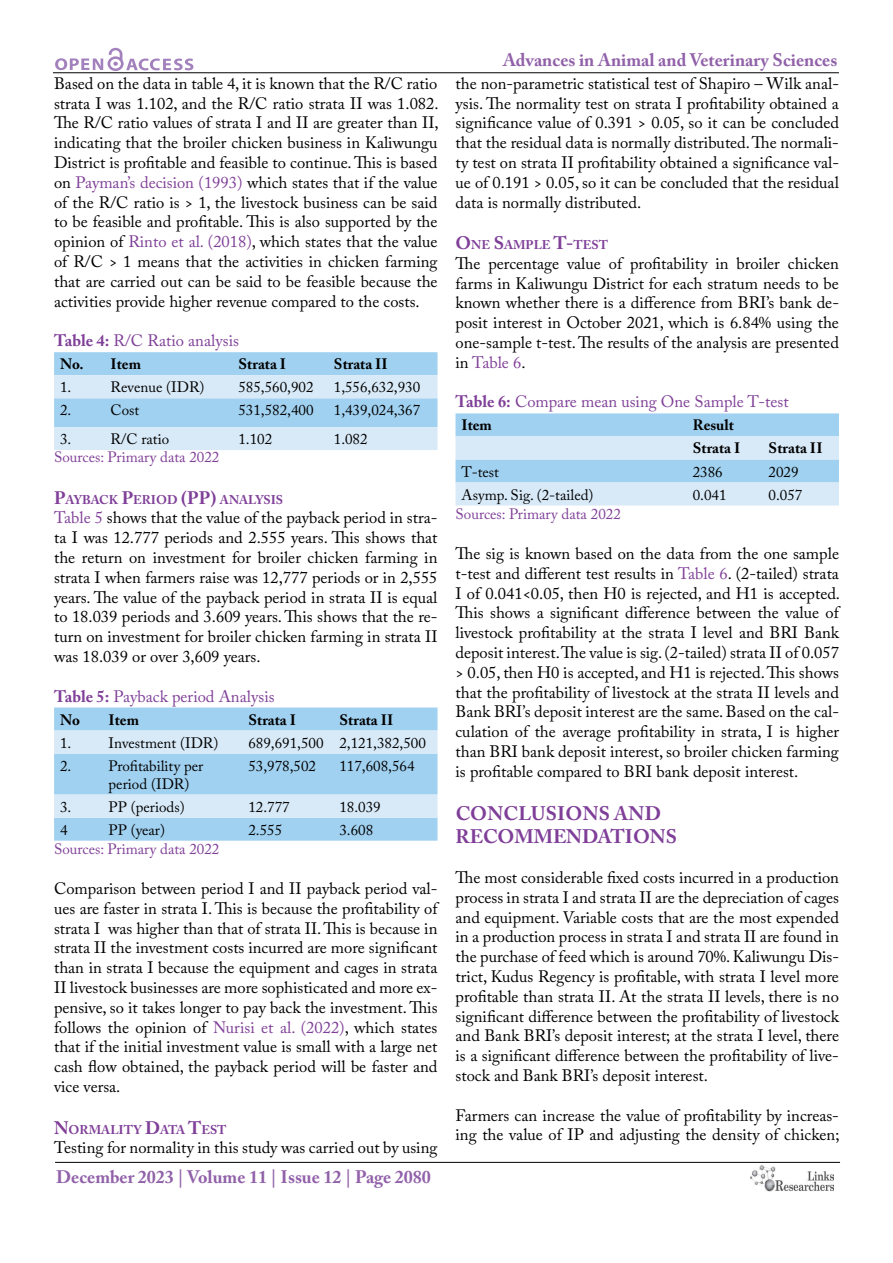
<style>
.page{position:relative;width:893px;height:1263px;background:#fff}
.page>*{position:absolute;margin:0;border:0;box-sizing:border-box;transform-origin:0 0}
.t1{font:700 19.5px/23.4px "Adobe Caslon Pro";color:#7f3f98}
.t2{font:700 18px "Adobe Caslon Pro";color:#9161a9}
.t3{font:16.5px/19.8px "Adobe Caslon Pro";color:#000;text-align:justify}
.t4{font:16.5px "Adobe Caslon Pro";color:#7f3f98}
.t5{font:15px/18px "Adobe Caslon Pro";color:#000}
.t6{font:15px "Adobe Caslon Pro";color:#7f3f98}
.t7{font:700 15px/23px "Adobe Caslon Pro";color:#000}
.t8{font:700 12.6px "Adobe Caslon Pro";color:#7f3f98}
.s1{color:#7f3f98}
.s2{font-weight:700}
.s3{font-size:18px}
</style>
<div class="page">
<hr style="left:53px;top:72px;width:786px;height:1px;background:#000">
<hr style="left:55px;top:1162px;width:785px;height:1px;background:#000">
<svg style="left:55px;top:48px;width:138px;height:23px"></svg>
<img style="left:750px;top:1166px;width:83px;height:26px">
<svg style="left:54px;top:352px;width:383px;height:98px"></svg>
<div style="left:54px;top:707px;width:383px;height:134px;background:#a1d1f0"></div>
<svg style="left:54px;top:730px;width:383px;height:88px"></svg>
<svg style="left:455px;top:413px;width:384px;height:92px"></svg>
<p class="t3" style="left:54px;top:73px;width:386px">Based on the data in table 4, it is known that the R/C ratio strata I was 1.102, and the R/C ratio strata II was 1.082.<br>The R/C ratio values of strata I and II are greater than II, indicating that the broiler chicken business in Kaliwungu District is profitable and feasible to continue. This is based on <span class="s1">Payman’s decision (1993)</span> which states that if the value of the R/C ratio is &gt; 1, the livestock business can be said to be feasible and profitable. This is also supported by the opinion of <span class="s1">Rinto et al. (2018)</span>, which states that the value of R/C &gt; 1 means that the activities in chicken farming that are carried out can be said to be feasible because the activities provide higher revenue compared to the costs.</p>
<p class="t4" style="left:54px;top:331px;width:186px"><span class="s2">Table 4:</span> R/C Ratio analysis</p>
<p class="t7" style="left:60px;top:353px;width:82px">No. Item</p>
<p class="t7" style="left:238px;top:353px;width:49px">Strata I</p>
<p class="t7" style="left:334px;top:353px;width:55px">Strata II</p>
<p class="t5" style="left:60px;top:378px;width:13px">1.</p>
<p class="t5" style="left:111px;top:378px;width:95px">Revenue (IDR)</p>
<p class="t5" style="left:238px;top:378px;width:77px">585,560,902</p>
<p class="t5" style="left:334px;top:378px;width:88px">1,556,632,930</p>
<p class="t5" style="left:60px;top:401px;width:13px">2.</p>
<p class="t5" style="left:111px;top:401px;width:30px">Cost</p>
<p class="t5" style="left:238px;top:401px;width:77px">531,582,400</p>
<p class="t5" style="left:334px;top:401px;width:88px">1,439,024,367</p>
<p class="t5" style="left:60px;top:430px;width:13px">3.</p>
<p class="t5" style="left:111px;top:430px;width:60px">R/C ratio</p>
<p class="t5" style="left:238px;top:430px;width:35px">1.102</p>
<p class="t5" style="left:334px;top:430px;width:35px">1.082</p>
<p class="t6" style="left:54px;top:448px;width:167px">Sources: Primary data 2022</p>
<p class="t8" style="left:54px;top:492px;width:229px"><span class="s3">P</span>AYBACK <span class="s3">P</span>ERIOD <span class="s3">(PP )</span> ANALYSIS</p>
<p class="t3" style="left:54px;top:508px;width:385px"><span class="s1">Table 5</span> shows that the value of the payback period in stra&shy;ta I was 12.777 periods and 2.555 years. This shows that the return on investment for broiler chicken farming in strata I when farmers raise was 12,777 periods or in 2,555 years. The value of the payback period in strata II is equal to 18.039 periods and 3.609 years. This shows that the re&shy;turn on investment for broiler chicken farming in strata II was 18.039 or over 3,609 years.</p>
<p class="t4" style="left:54px;top:686px;width:222px"><span class="s2">Table 5:</span> Payback period Analysis</p>
<p class="t7" style="left:60px;top:708px;width:21px">No</p>
<p class="t7" style="left:109px;top:708px;width:32px">Item</p>
<p class="t7" style="left:248px;top:708px;width:49px">Strata I</p>
<p class="t7" style="left:339px;top:708px;width:55px">Strata II</p>
<p class="t5" style="left:60px;top:733px;width:13px">1.</p>
<p class="t5" style="left:109px;top:733px;width:111px">Investment (IDR)</p>
<p class="t5" style="left:248px;top:733px;width:179px">689,691,500 2,121,382,500</p>
<p class="t5" style="left:60px;top:756px;width:13px">2.</p>
<p class="t5" style="left:109px;top:756px;width:96px">Profitability per period (IDR)</p>
<p class="t5" style="left:248px;top:756px;width:69px">53,978,502</p>
<p class="t5" style="left:339px;top:756px;width:77px">117,608,564</p>
<p class="t5" style="left:60px;top:797px;width:13px">3.</p>
<p class="t5" style="left:109px;top:797px;width:78px">PP (periods)</p>
<p class="t5" style="left:248px;top:797px;width:43px">12.777</p>
<p class="t5" style="left:339px;top:797px;width:43px">18.039</p>
<p class="t5" style="left:60px;top:820px;width:9px">4</p>
<p class="t5" style="left:109px;top:820px;width:58px">PP (year)</p>
<p class="t5" style="left:248px;top:820px;width:35px">2.555</p>
<p class="t5" style="left:339px;top:820px;width:35px">3.608</p>
<p class="t6" style="left:54px;top:840px;width:167px">Sources: Primary data 2022</p>
<p class="t3" style="left:54px;top:878px;width:385px">Comparison between period I and II payback period val&shy;ues are faster in strata I. This is because the profitability of strata I was higher than that of strata II. This is because in strata II the investment costs incurred are more significant than in strata I because the equipment and cages in strata II livestock businesses are more sophisticated and more ex&shy;pensive, so it takes longer to pay back the investment. This follows the opinion of <span class="s1">Nurisi et al. (2022)</span>, which states that if the initial investment value is small with a large net cash flow obtained, the payback period will be faster and vice versa.</p>
<p class="t8" style="left:54px;top:1122px;width:174px"><span class="s3">N</span>ORMALITY <span class="s3">D</span>ATA <span class="s3">T</span>EST</p>
<p class="t3" style="left:54px;top:1138px;width:385px">Testing for normality in this study was carried out by using</p>
<p class="t2" style="left:56px;top:1166px;width:376px">December 2023 | Volume 11 | Issue 12 | Page 2080</p>
<p class="t2" style="left:503px;top:50px;width:336px">Advances in Animal and Veterinary Sciences</p>
<p class="t3" style="left:455px;top:73px;width:385px">the non-parametric statistical test of Shapiro – Wilk anal&shy;ysis. The normality test on strata I profitability obtained a significance value of 0.391 &gt; 0.05, so it can be concluded that the residual data is normally distributed. The normali&shy;ty test on strata II profitability obtained a significance val&shy;ue of 0.191 &gt; 0.05, so it can be concluded that the residual data is normally distributed.</p>
<p class="t8" style="left:455px;top:237px;width:154px"><span class="s3">O</span>NE <span class="s3">S</span>AMPLE <span class="s3">T-</span>TEST</p>
<p class="t3" style="left:455px;top:253px;width:385px">The percentage value of profitability in broiler chicken farms in Kaliwungu District for each stratum needs to be known whether there is a difference from BRI’s bank de&shy;posit interest in October 2021, which is 6.84% using the one-sample t-test. The results of the analysis are presented in <span class="s1">Table 6</span>.</p>
<p class="t4" style="left:455px;top:392px;width:335px"><span class="s2">Table 6:</span> Compare mean using One Sample T-test</p>
<p class="t7" style="left:461px;top:414px;width:32px">Item</p>
<p class="t7" style="left:693px;top:414px;width:49px">Result<br>Strata I</p>
<p class="t7" style="left:769px;top:437px;width:55px">Strata II</p>
<p class="t5" style="left:461px;top:462px;width:39px">T-test</p>
<p class="t5" style="left:693px;top:462px;width:31px">2386</p>
<p class="t5" style="left:769px;top:462px;width:31px">2029</p>
<p class="t5" style="left:461px;top:485px;width:133px">Asymp. Sig. (2-tailed)</p>
<p class="t5" style="left:693px;top:485px;width:35px">0.041</p>
<p class="t5" style="left:769px;top:485px;width:35px">0.057</p>
<p class="t6" style="left:455px;top:505px;width:167px">Sources: Primary data 2022</p>
<p class="t3" style="left:455px;top:543px;width:386px">The sig is known based on the data from the one sample t-test and different test results in <span class="s1">Table 6</span>. (2-tailed) strata I of 0.041&lt;0.05, then H0 is rejected, and H1 is accepted.<br>This shows a significant difference between the value of livestock profitability at the strata I level and BRI Bank deposit interest. The value is sig. (2-tailed) strata II of 0.057 &gt; 0.05, then H0 is accepted, and H1 is rejected. This shows that the profitability of livestock at the strata II levels and Bank BRI’s deposit interest are the same. Based on the cal&shy;culation of the average profitability in strata, I is higher than BRI bank deposit interest, so broiler chicken farming is profitable compared to BRI bank deposit interest.</p>
<p class="t1" style="left:455px;top:801px;width:223px">CONCLUSIONS And<br>RECOMMENDATIONS</p>
<p class="t3" style="left:455px;top:867px;width:385px">The most considerable fixed costs incurred in a production process in strata I and strata II are the depreciation of cages and equipment. Variable costs that are the most expended in a production process in strata I and strata II are found in the purchase of feed which is around 70%. Kaliwungu Dis&shy;trict, Kudus Regency is profitable, with strata I level more profitable than strata II. At the strata II levels, there is no significant difference between the profitability of livestock and Bank BRI’s deposit interest; at the strata I level, there is a significant difference between the profitability of live&shy;stock and Bank BRI’s deposit interest.</p>
<p class="t3" style="left:455px;top:1105px;width:385px">Farmers can increase the value of profitability by increas&shy;ing the value of IP and adjusting the density of chicken;</p>
</div>
